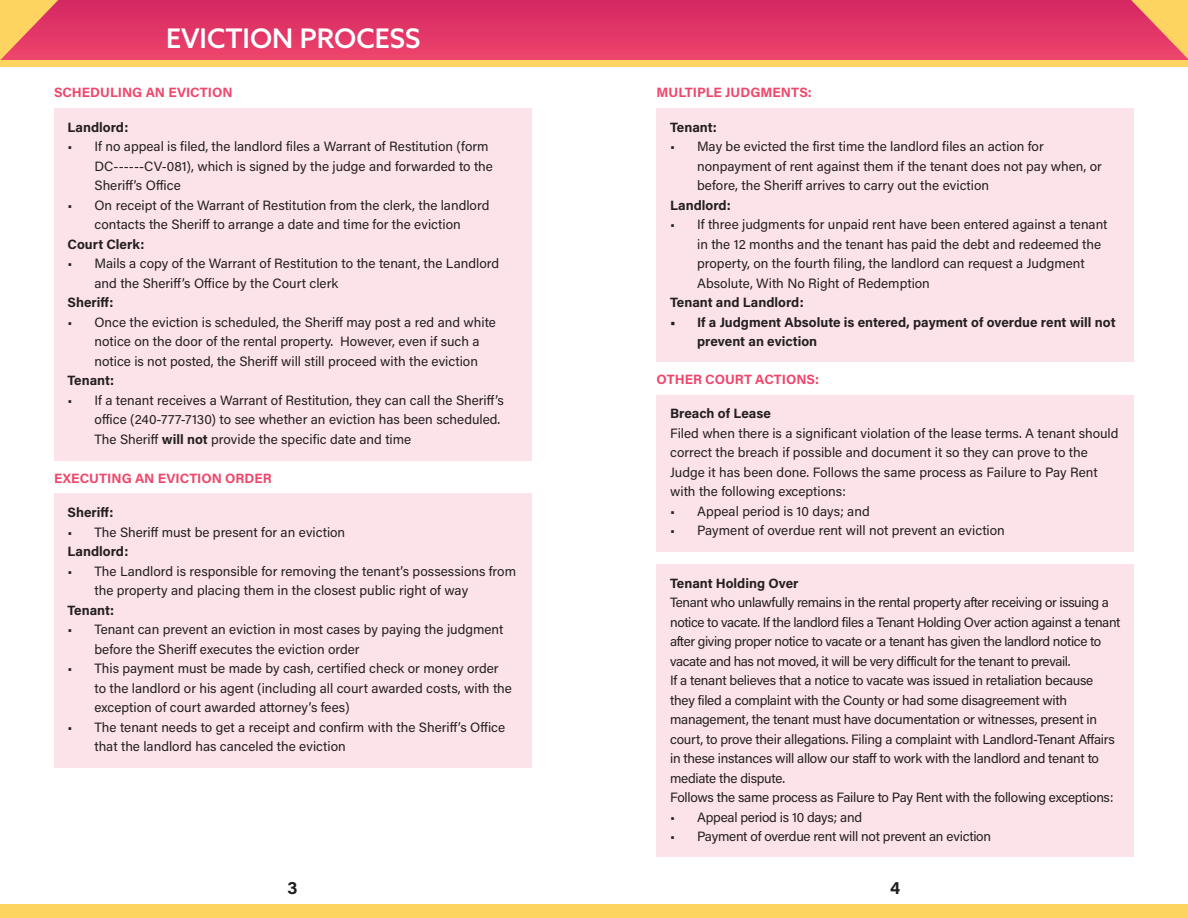
<style>
.page{position:relative;width:1188px;height:918px;background:#fff}
.page>*{position:absolute;margin:0;border:0;box-sizing:border-box;transform-origin:0 0}
.t1{font:500 27px "Azo Sans";color:#fff}
.t2{font:700 18px "Acumin Pro";color:#231f20}
.t3{font:13.5px/19.5px "Acumin Pro";letter-spacing:-.005em;color:#231f20}
.t4{font:13.5px/19.5px "Acumin Pro";letter-spacing:-.025em;color:#231f20}
.t5{font:700 13.5px/19.5px "Acumin Pro";color:#231f20}
.t6{font:700 13.5px "Acumin Pro";color:#ef476c}
.s1{font-weight:700}
</style>
<div class="page">
<div style="left:0;top:0;width:1188px;height:63px;background:linear-gradient(to bottom,#d42662,#ef476c)"></div>
<div style="left:0;top:60px;width:1188px;height:7px;background:#fed460"></div>
<div style="left:0;top:904px;width:1188px;height:14px;background:#fed460"></div>
<svg style="left:0;top:0;width:58px;height:60px;background:#f18864"></svg>
<svg style="left:1131px;top:0;width:57px;height:59px;background:#f18764"></svg>
<div style="left:657px;top:108px;width:477px;height:254px;background:#fce3ea"></div>
<div style="left:54px;top:108px;width:477px;height:352px;background:#fce3ea"></div>
<div style="left:657px;top:395px;width:477px;height:156px;background:#fce3ea"></div>
<div style="left:657px;top:564px;width:477px;height:292px;background:#fce3ea"></div>
<div style="left:54px;top:494px;width:477px;height:274px;background:#fce3ea"></div>
<h1 class="t1" style="left:166px;top:21px;width:256px">EVICTION PROCESS</h1>
<p class="t6" style="left:54px;top:83px;width:180px">SCHEDULING AN EVICTION</p>
<p class="t5" style="left:68px;top:117px;width:62px">Landlord:</p>
<p class="t3" style="left:94px;top:136px;width:400px;text-indent:-27px">• If no appeal is filed, the landlord files a Warrant of Restitution (form<br>DC------CV-081), which is signed by the judge and forwarded to the<br>Sheriff’s Office</p>
<p class="t3" style="left:68px;top:195px;width:423px;text-align:center">• On receipt of the Warrant of Restitution from the clerk, the landlord contacts the Sheriff to arrange a date and time for the eviction</p>
<p class="t5" style="left:68px;top:234px;width:78px">Court Clerk:</p>
<p class="t3" style="left:94px;top:253px;width:406px;text-indent:-27px">• Mails a copy of the Warrant of Restitution to the tenant, the Landlord and the Sheriff’s Office by the Court clerk</p>
<p class="t5" style="left:68px;top:292px;width:47px">Sheriff:</p>
<p class="t3" style="left:94px;top:312px;width:403px;text-indent:-27px">• Once the eviction is scheduled, the Sheriff may post a red and white notice on the door of the rental property. However, even if such a notice is not posted, the Sheriff will still proceed with the eviction</p>
<p class="t5" style="left:68px;top:370px;width:48px">Tenant:</p>
<p class="t3" style="left:94px;top:390px;width:411px;text-indent:-27px">• If a tenant receives a Warrant of Restitution, they can call the Sheriff’s office (240-777-7130) to see whether an eviction has been scheduled.<br>The Sheriff <span class="s1">will not</span> provide the specific date and time</p>
<p class="t6" style="left:54px;top:469px;width:219px">EXECUTING AN EVICTION ORDER</p>
<p class="t5" style="left:68px;top:502px;width:47px">Sheriff:</p>
<p class="t3" style="left:68px;top:522px;width:279px">• The Sheriff must be present for an eviction</p>
<p class="t5" style="left:68px;top:541px;width:62px">Landlord:</p>
<p class="t3" style="left:94px;top:561px;width:423px;text-indent:-27px">• The Landlord is responsible for removing the tenant’s possessions from the property and placing them in the closest public right of way</p>
<p class="t5" style="left:68px;top:600px;width:48px">Tenant:</p>
<p class="t3" style="left:94px;top:619px;width:410px;text-indent:-27px">• Tenant can prevent an eviction in most cases by paying the judgment before the Sheriff executes the eviction order</p>
<p class="t3" style="left:94px;top:658px;width:419px;text-indent:-27px">• This payment must be made by cash, certified check or money order to the landlord or his agent (including all court awarded costs, with the exception of court awarded attorney’s fees)</p>
<p class="t3" style="left:94px;top:717px;width:412px;text-indent:-27px">• The tenant needs to get a receipt and confirm with the Sheriff’s Office that the landlord has canceled the eviction</p>
<p class="t6" style="left:657px;top:83px;width:157px">MULTIPLE JUDGMENTS:</p>
<p class="t5" style="left:670px;top:117px;width:48px">Tenant:</p>
<p class="t3" style="left:697px;top:136px;width:406px;text-indent:-27px">• May be evicted the first time the landlord files an action for nonpayment of rent against them if the tenant does not pay when, or before, the Sheriff arrives to carry out the eviction</p>
<p class="t5" style="left:670px;top:195px;width:62px">Landlord:</p>
<p class="t3" style="left:697px;top:214px;width:412px;text-indent:-27px">• If three judgments for unpaid rent have been entered against a tenant in the 12 months and the tenant has paid the debt and redeemed the property, on the fourth filing, the landlord can request a Judgment Absolute, With No Right of Redemption</p>
<p class="t5" style="left:670px;top:292px;width:135px">Tenant and Landlord:</p>
<p class="t5" style="left:697px;top:312px;width:420px;text-indent:-27px">• If a Judgment Absolute is entered, payment of overdue rent will not prevent an eviction</p>
<p class="t6" style="left:657px;top:370px;width:164px">OTHER COURT ACTIONS:</p>
<p class="t5" style="left:670px;top:403px;width:102px">Breach of Lease</p>
<p class="t3" style="left:670px;top:423px;width:450px">Filed when there is a significant violation of the lease terms. A tenant should correct the breach if possible and document it so they can prove to the Judge it has been done. Follows the same process as Failure to Pay Rent with the following exceptions:</p>
<p class="t3" style="left:670px;top:501px;width:201px">• Appeal period is 10 days; and</p>
<p class="t3" style="left:670px;top:520px;width:336px">• Payment of overdue rent will not prevent an eviction</p>
<p class="t5" style="left:670px;top:573px;width:130px">Tenant Holding Over</p>
<p class="t4" style="left:670px;top:592px;width:452px">Tenant who unlawfully remains in the rental property after receiving or issuing a notice to vacate. If the landlord files a Tenant Holding Over action against a tenant after giving proper notice to vacate or a tenant has given the landlord notice to vacate and has not moved, it will be very difficult for the tenant to prevail.<br>If a tenant believes that a notice to vacate was issued in retaliation because they filed a complaint with the County or had some disagreement with management, the tenant must have documentation or witnesses, present in court, to prove their allegations. Filing a complaint with Landlord-Tenant Affairs in these instances will allow our staff to work with the landlord and tenant to mediate the dispute.<br>Follows the same process as Failure to Pay Rent with the following exceptions:</p>
<p class="t3" style="left:670px;top:807px;width:194px">• Appeal period is 10 days; and</p>
<p class="t3" style="left:670px;top:826px;width:322px">• Payment of overdue rent will not prevent an eviction</p>
<h2 class="t2" style="left:288px;top:875px;width:12px">3</h2>
<h2 class="t2" style="left:890px;top:875px;width:12px">4</h2>
</div>
